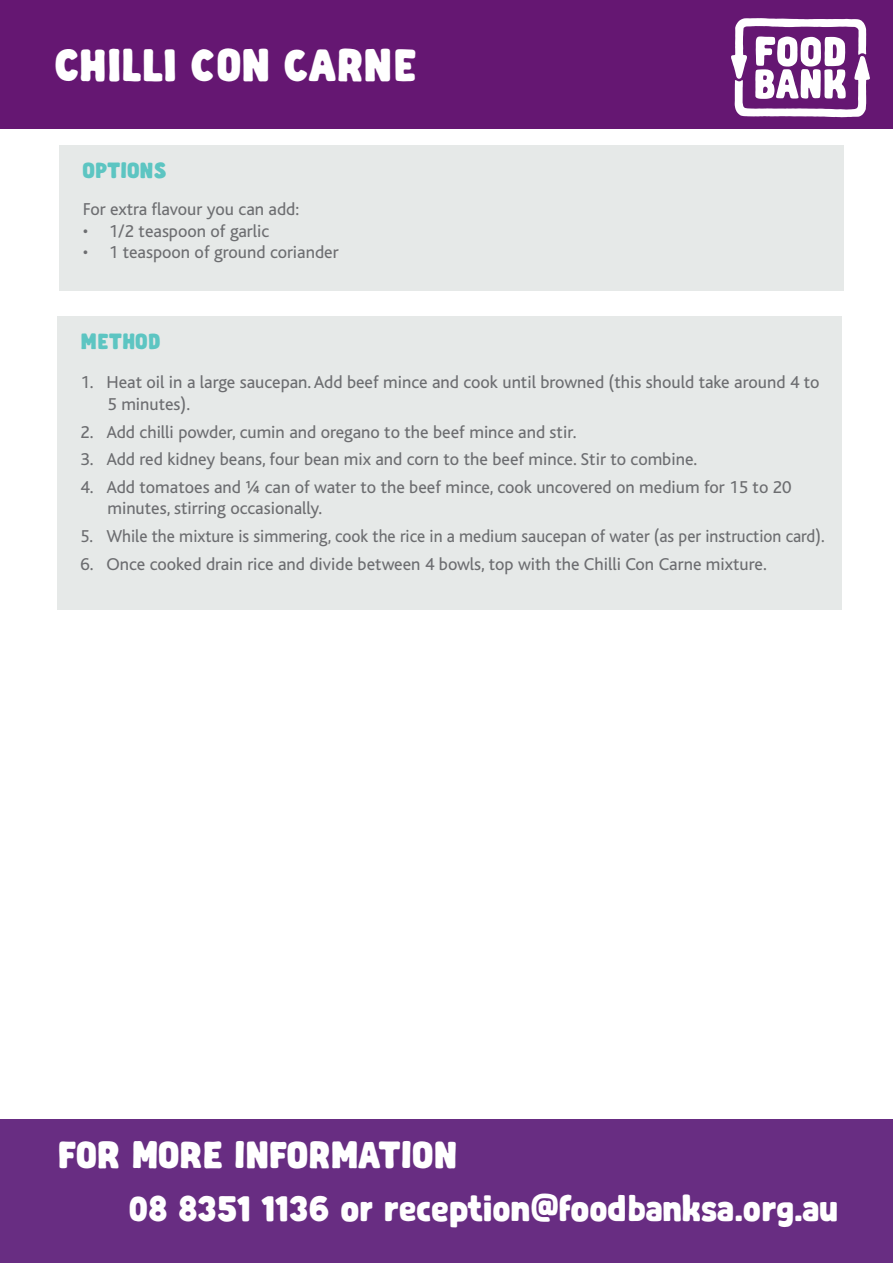
<style>
.page{position:relative;width:893px;height:1263px;background:#fff}
.page>*{position:absolute;margin:0;border:0;box-sizing:border-box;transform-origin:0 0}
.t1{font:43.5px "Abraham";color:#fff}
.t2{font:36px/53.7px "Abraham";color:#fff}
.t3{font:21px "Abraham";color:#5dc5c2}
.t4{font:18px/21.6px "Bliss";color:#6c6d70}
.t5{font:18px "Bliss";color:#6c6d70;scale:.96 1}
.t6{font:18px "Bliss";color:#6d6e71}
</style>
<div class="page">
<div style="left:0;top:0;width:893px;height:129px;background:#651772"></div>
<svg style="left:731px;top:18px;width:139px;height:99px"></svg>
<div style="left:57px;top:317px;width:785px;height:293px;background:#e6e9e8"></div>
<div style="left:0;top:1119px;width:893px;height:144px;background:#682d82"></div>
<div style="left:58px;top:146px;width:785px;height:145px;background:#e6e9e8"></div>
<h1 class="t1" style="left:54px;top:39px;width:365px">CHILLI CON CARNE</h1>
<p class="t3" style="left:82px;top:157px;width:86px">OPTIONS</p>
<p class="t6" style="left:83px;top:200px;width:218px">For extra flavour you can add:</p>
<p class="t6" style="left:83px;top:221px;width:188px">• 1/2 teaspoon of garlic</p>
<p class="t6" style="left:83px;top:243px;width:257px">• 1 teaspoon of ground coriander</p>
<p class="t3" style="left:81px;top:329px;width:82px">METHOD</p>
<p class="t4" style="left:108px;top:372px;width:714px;text-indent:-27px">1. Heat oil in a large saucepan. Add beef mince and cook until browned (this should take around 4 to<br>5 minutes).</p>
<p class="t4" style="left:81px;top:421px;width:497px">2. Add chilli powder, cumin and oregano to the beef mince and stir.</p>
<p class="t4" style="left:81px;top:449px;width:618px">3. Add red kidney beans, four bean mix and corn to the beef mince. Stir to combine.</p>
<p class="t4" style="left:108px;top:476px;width:686px;text-indent:-27px">4. Add tomatoes and ¼ can of water to the beef mince, cook uncovered on medium for 15 to 20 minutes, stirring occasionally.</p>
<p class="t5" style="left:81px;top:527px;width:777px">5. While the mixture is simmering, cook the rice in a medium saucepan of water (as per instruction card).</p>
<p class="t4" style="left:81px;top:553px;width:688px">6. Once cooked drain rice and divide between 4 bowls, top with the Chilli Con Carne mixture.</p>
<h2 class="t2" style="left:129px;top:1128px;width:711px;text-indent:-71px">FOR MORE INFORMATION<br>08 8351 1136 or reception@foodbanksa.org.au</h2>
</div>
